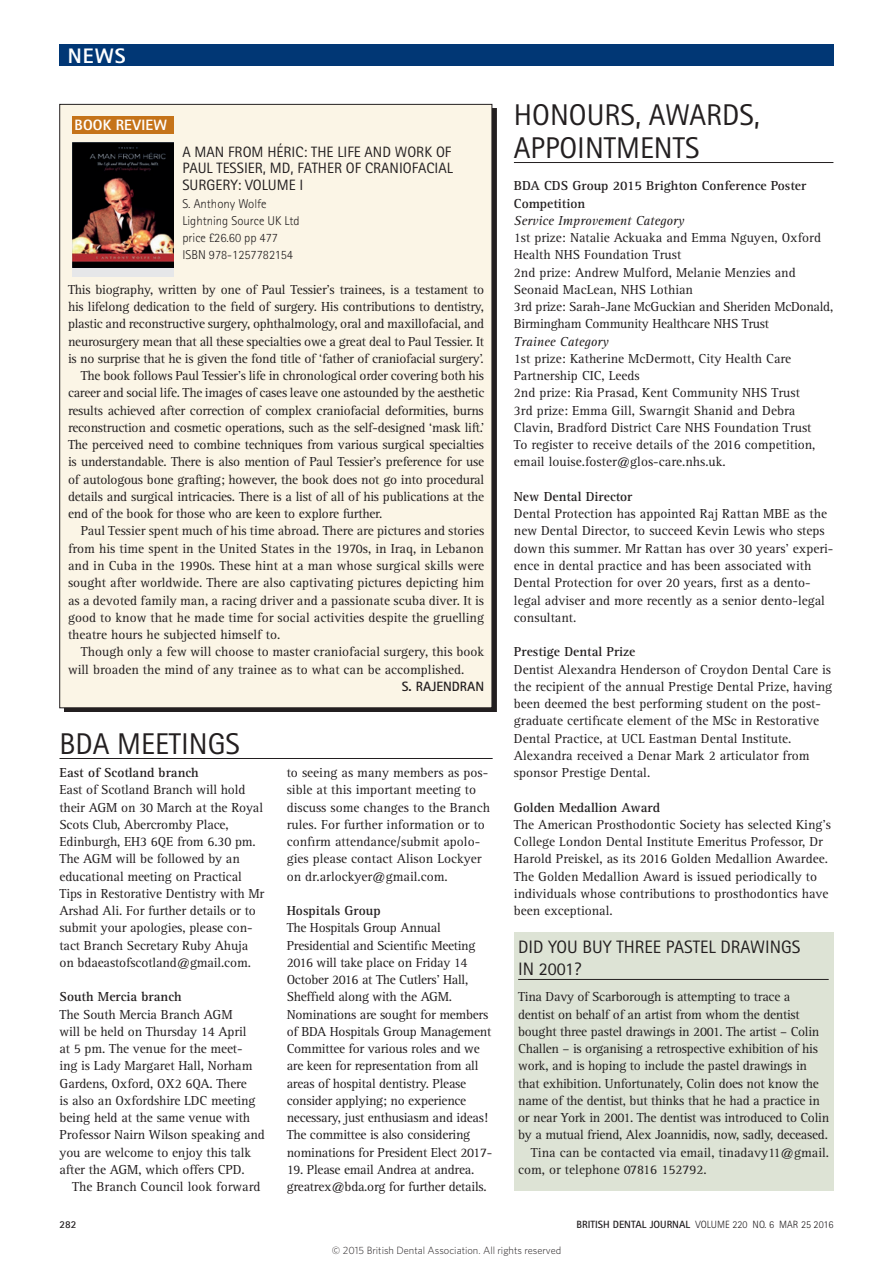
<style>
.page{position:relative;width:893px;height:1263px;background:#fff}
.page>*{position:absolute;margin:0;border:0;box-sizing:border-box;transform-origin:0 0}
.news___head_20pt{font:30px/33px "Rotis Sans Serif Std";color:#231f20}
.page_header___top{font:800 21px "Rotis Sans Serif Std";color:#fff}
.news___head_12pt{font:18px/21.6px "Rotis Sans Serif Std";color:#231f20}
.book_review_heading{font:15px/16.5px "Rotis Sans Serif Std";color:#231f20;text-align:justify}
.w_orange_book_review{font:800 15px "Rotis Sans Serif Std";letter-spacing:.01em;color:#fff}
.body_fullout_9pt_rag{font:13.5px/17.2px "Rotis Serif Std";letter-spacing:-.01em;color:#231f20}
.body_9pt_justified{font:13.5px/17.2px "Rotis Serif Std";color:#231f20;text-align:justify}
.body_fullout_9pt_jus{font:13.5px/17.2px "Rotis Serif Std";letter-spacing:-.02em;color:#231f20;text-align:justify}
.body_9pt_ragged{font:13.5px/17.2px "Rotis Serif Std";color:#231f20}
.body_fullout_9pt_rag-2{font:700 13.5px/17.2px "Rotis Serif Std";color:#231f20}
.body_fullout_9pt_rag-3{font:italic 13.5px "Rotis Serif Std";color:#231f20}
.book_review_author_e{font:700 13.5px "Rotis Sans Serif Std";color:#231f20}
.book_review_author_p{font:300 12.75px "Rotis Sans Serif Std";color:#231f20}
.book_review_ISBN{font:300 12.75px "Rotis Sans Serif Std";color:#231f20}
.t1{font:300 10.5px "Whitney";color:#231f20}
.page_footer{font:300 10.5px "Rotis Sans Serif Std";color:#231f20}
.page_footer-2{font:700 10.5px "Rotis Sans Serif Std";color:#231f20}
.s1{font-weight:700}
</style>
<div class="page">
<div style="left:59px;top:45px;width:774px;height:21px;background:#013775"></div>
<div style="left:514px;top:932px;width:319px;height:259px;background:#dde3d5"></div>
<hr style="left:518px;top:979px;width:311px;height:1px;background:#231f20">
<hr style="left:514px;top:162px;width:319px;height:1px;background:#231f20">
<div style="left:60px;top:104px;width:432px;height:604px;background:#fbf5e6;border:1px solid #231f20"></div>
<div style="left:73px;top:117px;width:101px;height:17px;background:#c57319"></div>
<div style="left:73px;top:142px;width:101px;height:134px;background:#e6e7e9"></div>
<img style="left:73px;top:142px;width:101px;height:125px">
<hr style="left:60px;top:758px;width:433px;height:1px;background:#231f20">
<p class="page_header___top" style="left:68px;top:42px;width:60px">NEWS</p>
<p class="w_orange_book_review" style="left:75px;top:116px;width:94px">BOOK REVIEW</p>
<p class="book_review_heading" style="left:182px;top:143px;width:272px">A MAN FROM HÉRIC: THE LIFE AND WORK OF PAUL TESSIER, MD, FATHER OF CRANIOFACIAL SURGERY: VOLUME I</p>
<p class="book_review_author_p" style="left:182px;top:196px;width:86px">S. Anthony Wolfe</p>
<p class="book_review_author_p" style="left:182px;top:213px;width:119px">Lightning Source UK Ltd</p>
<p class="book_review_author_p" style="left:182px;top:231px;width:97px">price £26.60 pp 477</p>
<p class="book_review_ISBN" style="left:182px;top:248px;width:112px">ISBN 978-1257782154</p>
<p class="body_fullout_9pt_jus" style="left:68px;top:281px;width:418px">This biography, written by one of Paul Tessier’s trainees, is a testament to his lifelong dedication to the field of surgery. His contributions to dentistry, plastic and reconstructive surgery, ophthalmology, oral and maxillofacial, and neurosurgery mean that all these specialties owe a great deal to Paul Tessier. It is no surprise that he is given the fond title of ‘father of craniofacial surgery’.</p>
<p class="body_9pt_justified" style="left:68px;top:367px;width:418px;text-indent:13px">The book follows Paul Tessier’s life in chronological order covering both his career and social life. The images of cases leave one astounded by the aesthetic results achieved after correction of complex craniofacial deformities, burns reconstruction and cosmetic operations, such as the self-designed ‘mask lift.’ The perceived need to combine techniques from various surgical specialties is understandable. There is also mention of Paul Tessier’s preference for use of autologous bone grafting; however, the book does not go into procedural details and surgical intricacies. There is a list of all of his publications at the end of the book for those who are keen to explore further.</p>
<p class="body_9pt_justified" style="left:68px;top:523px;width:418px;text-indent:13px">Paul Tessier spent much of his time abroad. There are pictures and stories from his time spent in the United States in the 1970s, in Iraq, in Lebanon and in Cuba in the 1990s. These hint at a man whose surgical skills were sought after worldwide. There are also captivating pictures depicting him as a devoted family man, a racing driver and a passionate scuba diver. It is good to know that he made time for social activities despite the gruelling theatre hours he subjected himself to.</p>
<p class="body_9pt_justified" style="left:68px;top:643px;width:418px;text-indent:13px">Though only a few will choose to master craniofacial surgery, this book will broaden the mind of any trainee as to what can be accomplished.</p>
<p class="book_review_author_e" style="left:402px;top:678px;width:84px">S. RAJENDRAN</p>
<p class="news___head_20pt" style="left:60px;top:727px;width:182px">BDA MEETINGS</p>
<p class="body_fullout_9pt_rag-2" style="left:60px;top:764px;width:141px">East of Scotland branch</p>
<p class="body_fullout_9pt_rag" style="left:60px;top:781px;width:206px">East of Scotland Branch will hold their AGM on 30 March at the Royal Scots Club, Abercromby Place, Edinburgh, EH3 6QE from 6.30 pm.<br>The AGM will be followed by an educational meeting on Practical Tips in Restorative Dentistry with Mr Arshad Ali. For further details or to submit your apologies, please con&shy;tact Branch Secretary Ruby Ahuja on bdaeastofscotland@gmail.com.</p>
<p class="body_fullout_9pt_rag-2" style="left:60px;top:988px;width:124px">South Mercia branch</p>
<p class="body_fullout_9pt_rag" style="left:60px;top:1006px;width:207px">The South Mercia Branch AGM<br>will be held on Thursday 14 April<br>at 5 pm. The venue for the meet-<br>ing is Lady Margaret Hall, Norham<br>Gardens, Oxford, OX2 6QA. There<br>is also an Oxfordshire LDC meeting being held at the same venue with<br>Professor Nairn Wilson speaking and you are welcome to enjoy this talk after the AGM, which offers CPD.</p>
<p class="body_9pt_ragged" style="left:72px;top:1178px;width:190px">The Branch Council look forward</p>
<p class="body_9pt_ragged" style="left:287px;top:764px;width:205px">to seeing as many members as pos&shy;sible at this important meeting to discuss some changes to the Branch rules. For further information or to confirm attendance/submit apolo&shy;gies please contact Alison Lockyer on dr.arlockyer@gmail.com.</p>
<p class="body_fullout_9pt_rag-2" style="left:287px;top:902px;width:95px">Hospitals Group</p>
<p class="body_fullout_9pt_rag" style="left:287px;top:919px;width:207px">The Hospitals Group Annual Presidential and Scientific Meeting 2016 will take place on Friday 14<br>October 2016 at The Cutlers’ Hall, Sheffield along with the AGM.<br>Nominations are sought for members of BDA Hospitals Group Management Committee for various roles and we are keen for representation from all areas of hospital dentistry. Please consider applying; no experience necessary, just enthusiasm and ideas!<br>The committee is also considering nominations for President Elect 2017-</p>
<p class="body_fullout_9pt_rag" style="left:287px;top:1161px;width:201px">19. Please email Andrea at andrea. greatrex@bda.org for further details.</p>
<p class="news___head_20pt" style="left:514px;top:98px;width:248px">HONOURS, AWARDS,<br>APPOINTMENTS</p>
<p class="body_fullout_9pt_rag-2" style="left:514px;top:178px;width:294px">BDA CDS Group 2015 Brighton Conference Poster<br>Competition</p>
<p class="body_fullout_9pt_rag-3" style="left:514px;top:213px;width:172px">Service Improvement Category</p>
<p class="body_fullout_9pt_rag" style="left:514px;top:229px;width:309px">1st prize: Natalie Ackuaka and Emma Nguyen, Oxford<br>Health NHS Foundation Trust</p>
<p class="body_fullout_9pt_rag" style="left:514px;top:264px;width:283px">2nd prize: Andrew Mulford, Melanie Menzies and<br>Seonaid MacLean, NHS Lothian</p>
<p class="body_fullout_9pt_rag" style="left:514px;top:298px;width:321px">3rd prize: Sarah-Jane McGuckian and Sheriden McDonald,<br>Birmingham Community Healthcare NHS Trust</p>
<p class="body_fullout_9pt_rag-3" style="left:514px;top:334px;width:96px">Trainee Category</p>
<p class="body_fullout_9pt_rag" style="left:514px;top:350px;width:279px">1st prize: Katherine McDermott, City Health Care<br>Partnership CIC, Leeds</p>
<p class="body_fullout_9pt_rag" style="left:514px;top:385px;width:288px">2nd prize: Ria Prasad, Kent Community NHS Trust</p>
<p class="body_fullout_9pt_rag" style="left:514px;top:402px;width:299px">3rd prize: Emma Gill, Swarngit Shanid and Debra<br>Clavin, Bradford District Care NHS Foundation Trust</p>
<p class="body_fullout_9pt_rag" style="left:514px;top:436px;width:303px">To register to receive details of the 2016 competition, email louise.foster@glos-care.nhs.uk.</p>
<p class="body_fullout_9pt_rag-2" style="left:514px;top:488px;width:120px">New Dental Director</p>
<p class="body_fullout_9pt_rag" style="left:514px;top:505px;width:321px">Dental Protection has appointed Raj Rattan MBE as the new Dental Director, to succeed Kevin Lewis who steps down this summer. Mr Rattan has over 30 years’ experi&shy;ence in dental practice and has been associated with Dental Protection for over 20 years, first as a dento&shy;legal adviser and more recently as a senior dento-legal consultant.</p>
<p class="body_fullout_9pt_rag-2" style="left:514px;top:643px;width:123px">Prestige Dental Prize</p>
<p class="body_fullout_9pt_rag" style="left:514px;top:661px;width:320px">Dentist Alexandra Henderson of Croydon Dental Care is the recipient of the annual Prestige Dental Prize, having been deemed the best performing student on the post&shy;graduate certificate element of the MSc in Restorative Dental Practice, at UCL Eastman Dental Institute.<br>Alexandra received a Denar Mark 2 articulator from sponsor Prestige Dental.</p>
<p class="body_fullout_9pt_rag-2" style="left:514px;top:799px;width:148px">Golden Medallion Award</p>
<p class="body_fullout_9pt_rag" style="left:514px;top:816px;width:319px">The American Prosthodontic Society has selected King’s College London Dental Institute Emeritus Professor, Dr Harold Preiskel, as its 2016 Golden Medallion Awardee.<br>The Golden Medallion Award is issued periodically to individuals whose contributions to prosthodontics have been exceptional.</p>
<p class="news___head_12pt" style="left:518px;top:936px;width:284px">DID YOU BUY THREE PASTEL DRAWINGS<br>IN 2001?</p>
<p class="body_fullout_9pt_rag" style="left:518px;top:988px;width:312px">Tina Davy of Scarborough is attempting to trace a dentist on behalf of an artist from whom the dentist bought three pastel drawings in 2001. The artist – Colin Challen – is organising a retrospective exhibition of his work, and is hoping to include the pastel drawings in that exhibition. Unfortunately, Colin does not know the name of the dentist, but thinks that he had a practice in or near York in 2001. The dentist was introduced to Colin by a mutual friend, Alex Joannidis, now, sadly, deceased.</p>
<p class="body_9pt_ragged" style="left:518px;top:1144px;width:312px;text-indent:13px">Tina can be contacted via email, tinadavy11@gmail. com, or telephone 07816 152792.</p>
<p class="page_footer-2" style="left:60px;top:1217px;width:18px">282</p>
<p class="page_footer" style="left:576px;top:1218px;width:258px"><span class="s1">BRITISH DENTAL JOURNAL</span> VOLUME 220 NO. 6 MAR 25 2016</p>
<p class="t1" style="left:332px;top:1243px;width:231px">© 2015 British Dental Association. All rights reserved</p>
</div>
